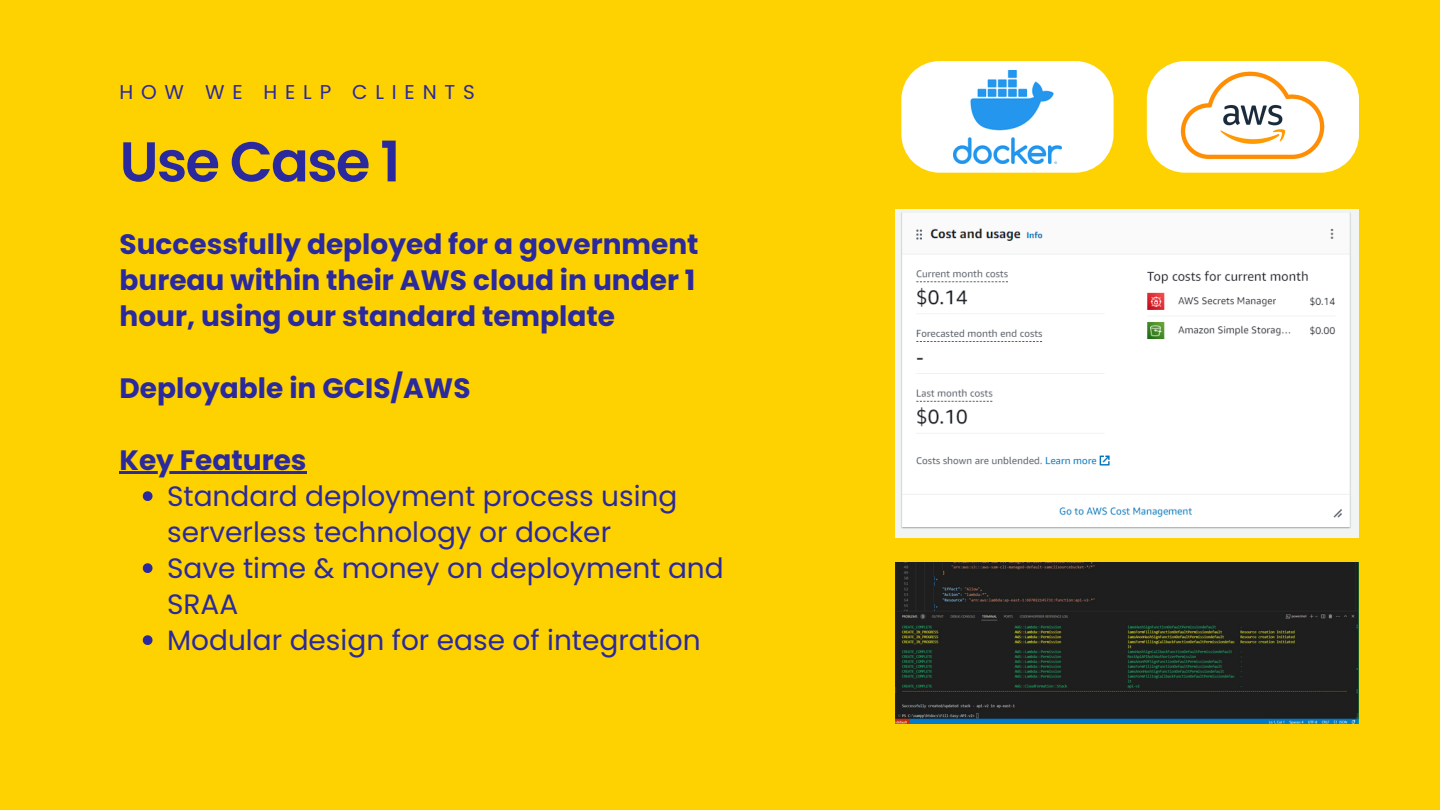
<style>
.page{position:relative;width:1440px;height:810px;background:#fed200}
.page>*{position:absolute;margin:0;border:0;box-sizing:border-box;transform-origin:0 0}
.t1{font:600 56px "Poppins";letter-spacing:-.03em;color:#2b299e}
.t2{font:700 28px/36px "Poppins";color:#2b299e;text-align:justify}
.t3{font:28px/36px "Poppins";color:#2b299e}
.t4{font:20px "Poppins";letter-spacing:.39em;color:#2b299e}
</style>
<div class="page">
<svg style="left:1147px;top:61px;width:212px;height:112px;background:#fef7d5"></svg>
<img style="left:1170px;top:68px;width:166px;height:94px">
<svg style="left:901px;top:61px;width:213px;height:112px;background:#fefae4"></svg>
<img style="left:953px;top:71px;width:108px;height:93px">
<img style="left:895px;top:209px;width:464px;height:329px">
<img style="left:895px;top:563px;width:464px;height:160px">
<svg style="left:143px;top:491px;width:10px;height:10px"></svg>
<svg style="left:143px;top:563px;width:10px;height:10px"></svg>
<svg style="left:143px;top:635px;width:10px;height:10px"></svg>
<hr style="left:120px;top:471px;width:187px;height:2px;background:#2b299e">
<p class="t4" style="left:120px;top:78px;width:357px">HOW WE HELP CLIENTS</p>
<p class="t1" style="left:120px;top:123px;width:282px">Use Case 1</p>
<p class="t2" style="left:120px;top:226px;width:581px">Successfully deployed for a government bureau within their AWS cloud in under 1 hour, using our standard template</p>
<p class="t2" style="left:120px;top:370px;width:353px">Deployable in GCIS/AWS</p>
<p class="t2" style="left:120px;top:442px;width:189px">Key Features</p>
<p class="t3" style="left:167px;top:478px;width:512px">Standard deployment process using serverless technology or docker</p>
<p class="t3" style="left:167px;top:550px;width:558px">Save time &amp; money on deployment and<br>SRAA</p>
<p class="t3" style="left:167px;top:622px;width:535px">Modular design for ease of integration</p>
</div>
